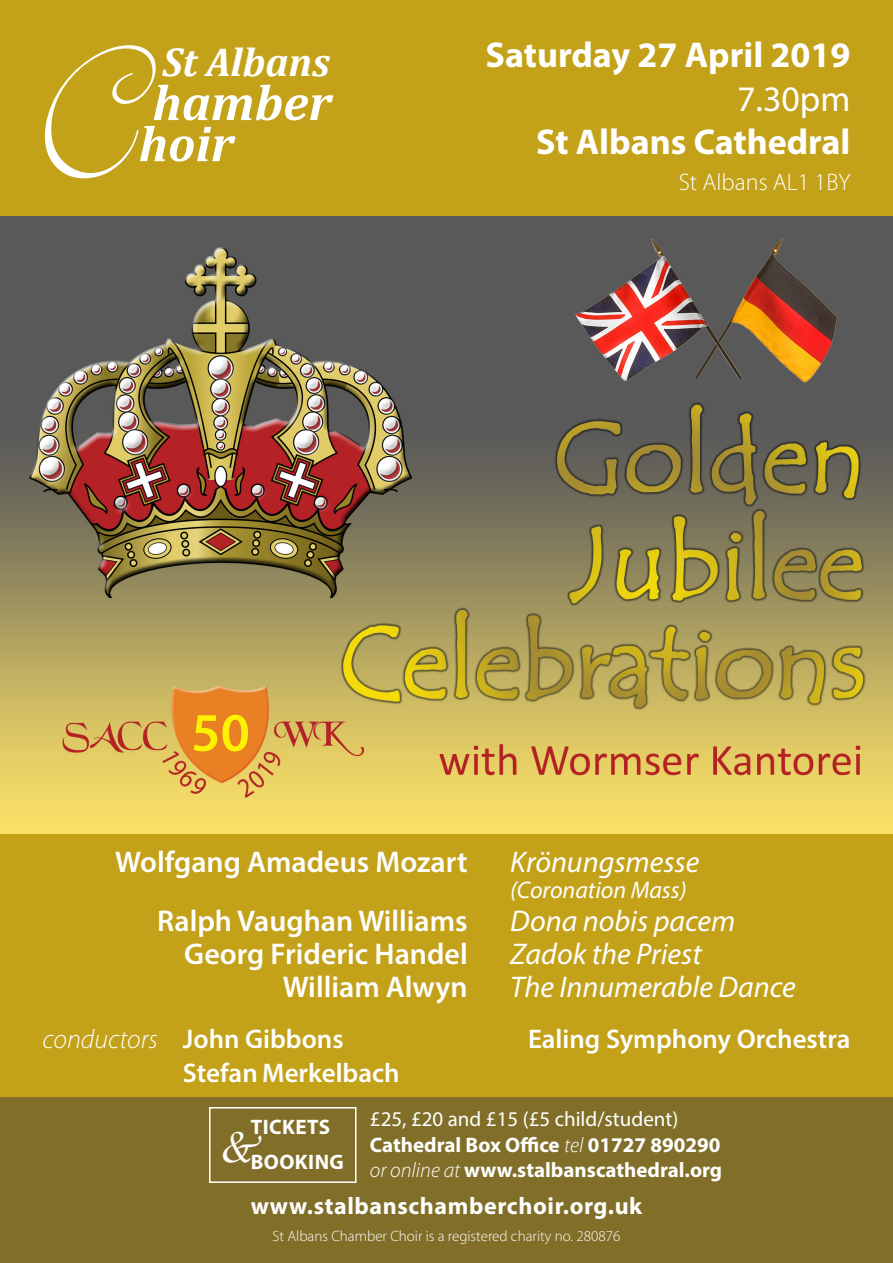
<style>
.page{position:relative;width:893px;height:1263px;background:#c3a119}
.page>*{position:absolute;margin:0;border:0;box-sizing:border-box;transform-origin:0 0}
.t1{font:189px "Bickley Script";color:#fff}
.t2{font:italic 700 50.7px "Cambria";color:#fff}
.t3{font:45px "Apple Chancery";color:#fff}
.t4{font:italic 700 40.5px "Cambria";color:#fff}
.t5{font:700 36px "Myriad Pro";color:#fff}
.t6{font:36px "Myriad Pro";color:#fff}
.t7{font:600 30px "Myriad Pro";color:#fff}
.t8{font:italic 30px "Myriad Pro";color:#fff}
.t9{font:600 27px "Myriad Pro";color:#fff}
.t10{font:700 24px "Myriad Pro";letter-spacing:.025em;color:#fff}
.t11{font:italic 24px "Myriad Pro";color:#fff}
.t12{font:300 24px "Myriad Pro";color:#fff}
.t13{font:700 21px "Myriad Pro";color:#fff}
.t14{font:21px "Myriad Pro";color:#fff}
.t15{font:700 21px "Myriad Pro";letter-spacing:.02em;color:#fff}
.t16{font:300 15px "Myriad Pro";color:#fff}
.s1{font-weight:300;font-style:italic}
</style>
<div class="page">
<div style="left:0;top:1098px;width:893px;height:165px;background:#816f29"></div>
<img style="left:0;top:217px;width:893px;height:617px">
<div style="left:209px;top:1107px;width:147px;height:76px;border:2px solid #fff"></div>
<p class="t1" style="left:36px;top:21px;width:107px">C</p>
<p class="t4" style="left:162px;top:34px;width:169px">St Albans</p>
<p class="t2" style="left:152px;top:67px;width:181px">hamber</p>
<p class="t2" style="left:139px;top:108px;width:97px">hoir</p>
<p class="t5" style="left:485px;top:32px;width:366px">Saturday 27 April 2019</p>
<p class="t6" style="left:737px;top:76px;width:115px">7.30pm</p>
<p class="t5" style="left:536px;top:118px;width:316px">St Albans Cathedral</p>
<p class="t12" style="left:679px;top:167px;width:173px">St Albans AL1 1BY</p>
<p class="t7" style="left:115px;top:843px;width:354px">Wolfgang Amadeus Mozart</p>
<p class="t8" style="left:510px;top:843px;width:191px">Krönungsmesse</p>
<p class="t11" style="left:510px;top:875px;width:178px">(Coronation Mass)</p>
<p class="t7" style="left:157px;top:902px;width:312px">Ralph Vaughan Williams</p>
<p class="t8" style="left:510px;top:903px;width:227px">Dona nobis pacem</p>
<p class="t7" style="left:184px;top:935px;width:285px">Georg Frideric Handel</p>
<p class="t8" style="left:510px;top:936px;width:193px">Zadok the Priest</p>
<p class="t7" style="left:283px;top:968px;width:186px">William Alwyn</p>
<p class="t8" style="left:510px;top:969px;width:287px">The Innumerable Dance</p>
<p class="t9" style="left:528px;top:1022px;width:324px">Ealing Symphony Orchestra</p>
<p class="t9" style="left:43px;top:1022px;width:303px"><span class="s1">conductors</span> John Gibbons</p>
<p class="t9" style="left:183px;top:1056px;width:218px">Stefan Merkelbach</p>
<p class="t15" style="left:251px;top:1113px;width:81px">TICKETS</p>
<p class="t14" style="left:370px;top:1106px;width:310px">£25, £20 and £15 (£5 child/student)</p>
<p class="t13" style="left:370px;top:1131px;width:352px">Cathedral Box Office <span class="s1">tel</span> 01727 890290</p>
<p class="t13" style="left:251px;top:1156px;width:473px">BOOKING <span class="s1">or online at</span> www.stalbanscathedral.org</p>
<p class="t10" style="left:251px;top:1190px;width:393px">www.stalbanschamberchoir.org.uk</p>
<p class="t16" style="left:273px;top:1226px;width:349px">St Albans Chamber Choir is a registered charity no. 280876</p>
<p class="t3" style="left:220px;top:1112px;width:41px">&amp;</p>
</div>
